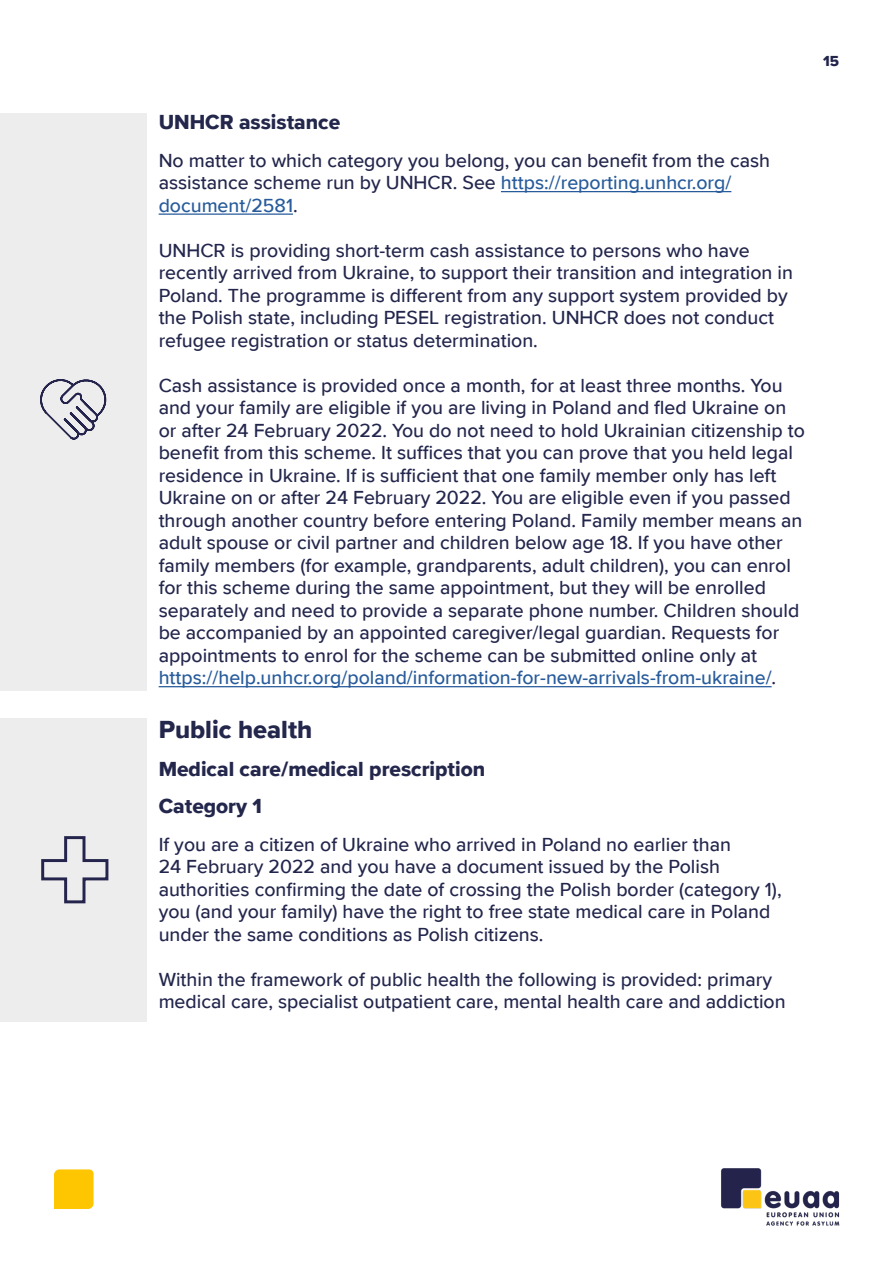
<style>
.page{position:relative;width:893px;height:1263px;background:#fff}
.page>*{position:absolute;margin:0;border:0;box-sizing:border-box;transform-origin:0 0}
.t1{font:25.5px "Proxima Nova Extrabld";color:#24274c}
.t2{font:21px/37.5px "Proxima Nova Extrabld";color:#24274c}
.t3{font:500 19.5px/22.5px "Proxima Nova";color:#23264c}
.t4{font:15px "Proxima Nova Extrabld";color:#23244c}
.s1{color:#275b9b}
</style>
<div class="page">
<img style="left:721px;top:1168px;width:119px;height:58px">
<div style="left:54px;top:1169px;width:40px;height:40px;background:#fdc600"></div>
<hr style="left:501px;top:191px;width:230px;height:1px;background:#275b9b">
<hr style="left:159px;top:213px;width:134px;height:2px;background:#275b9b">
<hr style="left:159px;top:686px;width:613px;height:1px;background:#275b9b">
<div style="left:0;top:113px;width:146px;height:578px;background:#ededed"></div>
<div style="left:0;top:718px;width:146px;height:304px;background:#ededed"></div>
<svg style="left:40px;top:379px;width:67px;height:61px"></svg>
<svg style="left:41px;top:836px;width:68px;height:68px"></svg>
<p class="t4" style="left:823px;top:50px;width:17px">15</p>
<p class="t2" style="left:159px;top:103px;width:183px">UNHCR assistance</p>
<p class="t3" style="left:159px;top:148px;width:613px">No matter to which category you belong, you can benefit from the cash assistance scheme run by UNHCR. See <span class="s1">https://reporting.unhcr.org/ document/2581</span>.</p>
<p class="t3" style="left:159px;top:238px;width:636px">UNHCR is providing short-term cash assistance to persons who have recently arrived from Ukraine, to support their transition and integration in Poland. The programme is different from any support system provided by the Polish state, including PESEL registration. UNHCR does not conduct refugee registration or status determination.</p>
<p class="t3" style="left:159px;top:373px;width:648px">Cash assistance is provided once a month, for at least three months. You and your family are eligible if you are living in Poland and fled Ukraine on or after 24 February 2022. You do not need to hold Ukrainian citizenship to benefit from this scheme. It suffices that you can prove that you held legal residence in Ukraine. If is sufficient that one family member only has left Ukraine on or after 24 February 2022. You are eligible even if you passed through another country before entering Poland. Family member means an adult spouse or civil partner and children below age 18. If you have other family members (for example, grandparents, adult children), you can enrol for this scheme during the same appointment, but they will be enrolled separately and need to provide a separate phone number. Children should be accompanied by an appointed caregiver/legal guardian. Requests for appointments to enrol for the scheme can be submitted online only at <span class="s1">https://help.unhcr.org/poland/information-for-new-arrivals-from-ukraine/</span>.</p>
<h1 class="t1" style="left:159px;top:711px;width:155px">Public health</h1>
<p class="t2" style="left:159px;top:750px;width:328px">Medical care/medical prescription<br>Category 1</p>
<p class="t3" style="left:159px;top:832px;width:625px">If you are a citizen of Ukraine who arrived in Poland no earlier than<br>24 February 2022 and you have a document issued by the Polish authorities confirming the date of crossing the Polish border (category 1), you (and your family) have the right to free state medical care in Poland under the same conditions as Polish citizens.</p>
<p class="t3" style="left:159px;top:967px;width:628px">Within the framework of public health the following is provided: primary medical care, specialist outpatient care, mental health care and addiction</p>
</div>
